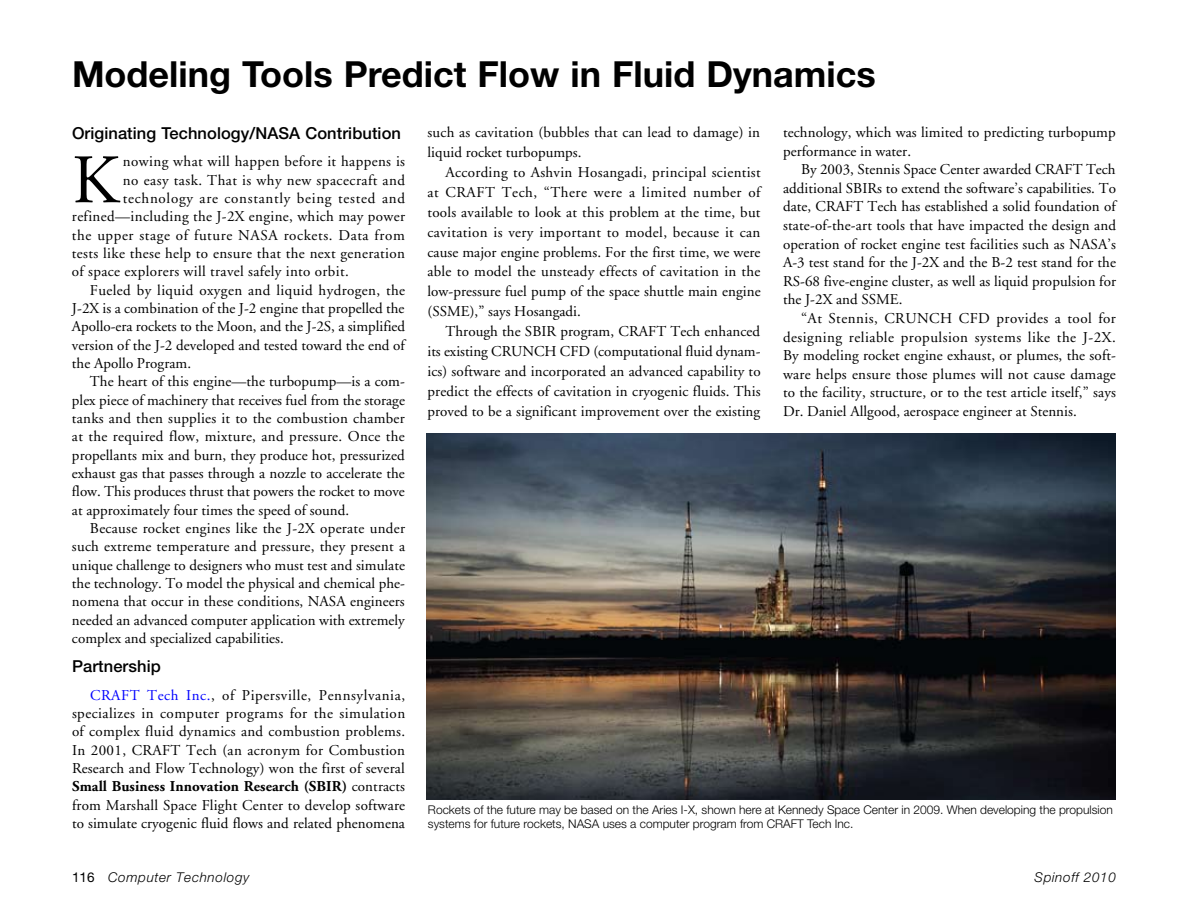
<style>
.page{position:relative;width:1188px;height:918px;background:#fff}
.page>*{position:absolute;margin:0;border:0;box-sizing:border-box;transform-origin:0 0}
.Drop_Cap{font:69.3px "Adobe Garamond";color:#000}
.t1{font:700 36px "Helvetica Neue";color:#000}
.Subhead{font:500 16.5px "Helvetica Neue";letter-spacing:.005em;color:#000}
.Drop_Cap-2{font:15px/18.3px "Adobe Garamond";letter-spacing:.005em;color:#000;text-align:justify}
.Drop_Cap-3{font:15px "Adobe Garamond";letter-spacing:.025em;color:#000}
.Drop_Cap-4{font:15px "Adobe Garamond";letter-spacing:.04em;color:#000}
.Drop_Cap-5{font:15px "Adobe Garamond";letter-spacing:.045em;color:#000}
.Drop_Cap-6{font:15px "Adobe Garamond";letter-spacing:.035em;color:#000}
.t2{font:italic 300 13.5px "Helvetica Neue";letter-spacing:.05em;color:#000}
.t3{font:300 12px/14.4px "Helvetica Neue";color:#000}
.s1{color:#00f}
.s2{font-weight:700}
.s3{font-weight:400;font-style:normal}
</style>
<div class="page">
<img style="left:427px;top:434px;width:689px;height:365px">
<p class="t1" style="left:72px;top:52px;width:805px">Modeling Tools Predict Flow in Fluid Dynamics</p>
<p class="Subhead" style="left:72px;top:123px;width:331px">Originating Technology/NASA Contribution</p>
<p class="Drop_Cap" style="left:72px;top:143px;width:48px">K</p>
<p class="Drop_Cap-3" style="left:123px;top:153px;width:284px">nowing what will happen before it happens is</p>
<p class="Drop_Cap-2" style="left:428px;top:123px;width:334px;line-height:20px">such as cavitation (bubbles that can lead to damage) in liquid rocket turbopumps.</p>
<p class="Drop_Cap-2" style="left:428px;top:162px;width:335px;line-height:20px;text-indent:18px">According to Ashvin Hosangadi, principal scientist at CRAFT Tech, “There were a limited number of tools available to look at this problem at the time, but cavitation is very important to model, because it can cause major engine problems. For the first time, we were able to model the unsteady effects of cavitation in the low-pressure fuel pump of the space shuttle main engine (SSME),” says Hosangadi.</p>
<p class="Drop_Cap-2" style="left:428px;top:322px;width:335px;line-height:20px;text-indent:18px">Through the SBIR program, CRAFT Tech enhanced its existing CRUNCH CFD (computational fluid dynam&shy;ics) software and incorporated an advanced capability to predict the effects of cavitation in cryogenic fluids. This proved to be a significant improvement over the existing</p>
<p class="Drop_Cap-2" style="left:783px;top:123px;width:334px">technology, which was limited to predicting turbopump performance in water.</p>
<p class="Drop_Cap-2" style="left:783px;top:161px;width:335px;text-indent:18px">By 2003, Stennis Space Center awarded CRAFT Tech additional SBIRs to extend the software’s capabilities. To date, CRAFT Tech has established a solid foundation of state-of-the-art tools that have impacted the design and operation of rocket engine test facilities such as NASA’s A-3 test stand for the J-2X and the B-2 test stand for the RS-68 five-engine cluster, as well as liquid propulsion for the J-2X and SSME.</p>
<p class="Drop_Cap-2" style="left:783px;top:309px;width:334px;text-indent:18px">“At Stennis, CRUNCH CFD provides a tool for designing reliable propulsion systems like the J-2X.<br>By modeling rocket engine exhaust, or plumes, the soft&shy;ware helps ensure those plumes will not cause damage to the facility, structure, or to the test article itself,” says Dr. Daniel Allgood, aerospace engineer at Stennis.</p>
<p class="Drop_Cap-6" style="left:123px;top:172px;width:284px">no easy task. That is why new spacecraft and</p>
<p class="Drop_Cap-5" style="left:123px;top:190px;width:284px">technology are constantly being tested and</p>
<p class="Drop_Cap-3" style="left:72px;top:208px;width:335px">refined—including the J-2X engine, which may power</p>
<p class="Drop_Cap-4" style="left:72px;top:227px;width:334px">the upper stage of future NASA rockets. Data from</p>
<p class="Drop_Cap-3" style="left:72px;top:245px;width:334px">tests like these help to ensure that the next generation</p>
<p class="Drop_Cap-3" style="left:72px;top:264px;width:278px">of space explorers will travel safely into orbit.</p>
<p class="Drop_Cap-2" style="left:72px;top:281px;width:335px;text-indent:18px">Fueled by liquid oxygen and liquid hydrogen, the J-2X is a combination of the J-2 engine that propelled the Apollo-era rockets to the Moon, and the J-2S, a simplified version of the J-2 developed and tested toward the end of the Apollo Program.</p>
<p class="Drop_Cap-2" style="left:72px;top:373px;width:334px;text-indent:18px">The heart of this engine—the turbopump—is a com&shy;plex piece of machinery that receives fuel from the storage tanks and then supplies it to the combustion chamber at the required flow, mixture, and pressure. Once the propellants mix and burn, they produce hot, pressurized exhaust gas that passes through a nozzle to accelerate the flow. This produces thrust that powers the rocket to move at approximately four times the speed of sound.</p>
<p class="Drop_Cap-2" style="left:72px;top:520px;width:335px;text-indent:18px">Because rocket engines like the J-2X operate under such extreme temperature and pressure, they present a unique challenge to designers who must test and simulate the technology. To model the physical and chemical phe&shy;nomena that occur in these conditions, NASA engineers needed an advanced computer application with extremely complex and specialized capabilities.</p>
<p class="Subhead" style="left:72px;top:656px;width:90px">Partnership</p>
<p class="Drop_Cap-2" style="left:72px;top:686px;width:335px;text-indent:18px"><span class="s1">CRAFT Tech Inc.</span>, of Pipersville, Pennsylvania, specializes in computer programs for the simulation of complex fluid dynamics and combustion problems.<br>In 2001, CRAFT Tech (an acronym for Combustion Research and Flow Technology) won the first of several <span class="s2">Small Business Innovation Research (SBIR)</span> contracts from Marshall Space Flight Center to develop software to simulate cryogenic fluid flows and related phenomena</p>
<p class="t3" style="left:428px;top:802px;width:686px">Rockets of the future may be based on the Aries I-X, shown here at Kennedy Space Center in 2009. When developing the propulsion systems for future rockets, NASA uses a computer program from CRAFT Tech Inc.</p>
<p class="t2" style="left:72px;top:869px;width:179px"><span class="s3">116</span> Computer Technology</p>
<p class="t2" style="left:1034px;top:869px;width:83px">Spinoff 2010</p>
</div>
